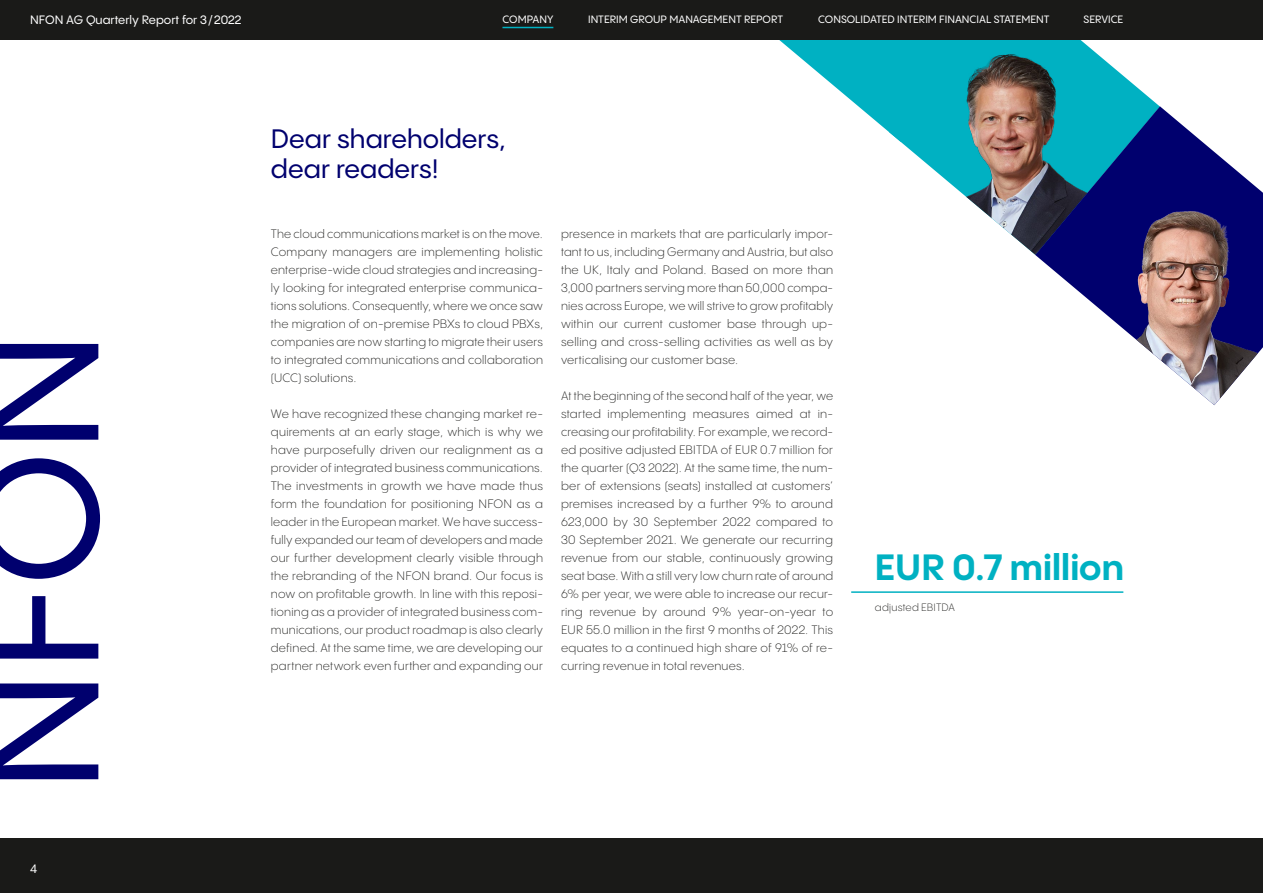
<style>
.page{position:relative;width:1263px;height:893px;background:#fff}
.page>*{position:absolute;margin:0;border:0;box-sizing:border-box;transform-origin:0 0}
.t1{font:500 168px "PP Pangram Sans";color:#00006e}
.t2{font:700 36px "PP Pangram Sans";color:#00b1c2}
.t3{font:500 26.25px/30px "PP Pangram Sans";color:#00006e}
.t4{font:300 12px/18px "PP Pangram Sans";letter-spacing:.02em;color:#1a1a18;text-align:justify}
.t5{font:500 12px "PP Pangram Sans";color:#fff}
.t6{font:500 10.5px "PP Pangram Sans";color:#fff}
.t7{font:300 10.5px "PP Pangram Sans";letter-spacing:.02em;color:#1a1a18}
</style>
<div class="page">
<img style="left:901px;top:40px;width:258px;height:215px">
<svg style="left:779px;top:40px;width:241px;height:102px"></svg>
<svg style="left:1035px;top:106px;width:150px;height:21px;fill:#00b1c2"></svg>
<img style="left:1035px;top:127px;width:228px;height:278px">
<hr style="left:851px;top:591px;width:272px;height:2px;background:#00b1c2">
<div style="left:0;top:0;width:1263px;height:40px;background:#1a1a18"></div>
<div style="left:0;top:839px;width:1263px;height:54px;background:#1a1a18"></div>
<hr style="left:502px;top:27px;width:51px;height:1px;background:#00b1c2">
<p class="t5" style="left:30px;top:13px;width:213px">NFON AG Quarterly Report for 3/2022</p>
<p class="t6" style="left:502px;top:13px;width:52px">COMPANY</p>
<p class="t6" style="left:588px;top:13px;width:196px">INTERIM GROUP MANAGEMENT REPORT</p>
<p class="t6" style="left:818px;top:13px;width:233px">CONSOLIDATED INTERIM FINANCIAL STATEMENT</p>
<p class="t6" style="left:1083px;top:13px;width:41px">SERVICE</p>
<h1 class="t1" style="left:-64px;top:792px;width:463px;rotate:-90deg">NFON</h1>
<p class="t5" style="left:30px;top:861px;width:9px">4</p>
<h3 class="t3" style="left:271px;top:123px;width:236px">Dear shareholders, dear readers!</h3>
<p class="t4" style="left:271px;top:224px;width:274px">The cloud communications market is on the move.<br>Company managers are implementing holistic enterprise-wide cloud strategies and increasing&shy;ly looking for integrated enterprise communica&shy;tions solutions. Consequently, where we once saw the migration of on-premise PBXs to cloud PBXs, companies are now starting to migrate their users to integrated communications and collaboration (UCC) solutions.</p>
<p class="t4" style="left:271px;top:404px;width:274px">We have recognized these changing market re&shy;quirements at an early stage, which is why we have purposefully driven our realignment as a provider of integrated business communications.<br>The investments in growth we have made thus form the foundation for positioning NFON as a leader in the European market. We have success&shy;fully expanded our team of developers and made our further development clearly visible through the rebranding of the NFON brand. Our focus is now on profitable growth. In line with this reposi&shy;tioning as a provider of integrated business com&shy;munications, our product roadmap is also clearly defined. At the same time, we are developing our partner network even further and expanding our</p>
<p class="t4" style="left:561px;top:224px;width:274px">presence in markets that are particularly impor&shy;tant to us, including Germany and Austria, but also the UK, Italy and Poland. Based on more than 3,000 partners serving more than 50,000 compa&shy;nies across Europe, we will strive to grow profitably within our current customer base through up&shy;selling and cross-selling activities as well as by verticalising our customer base.</p>
<p class="t4" style="left:561px;top:386px;width:274px">At the beginning of the second half of the year, we started implementing measures aimed at in&shy;creasing our profitability. For example, we record&shy;ed positive adjusted EBITDA of EUR 0.7 million for the quarter (Q3 2022). At the same time, the num&shy;ber of extensions (seats) installed at customers’ premises increased by a further 9% to around 623,000 by 30 September 2022 compared to 30 September 2021. We generate our recurring revenue from our stable, continuously growing seat base. With a still very low churn rate of around 6% per year, we were able to increase our recur&shy;ring revenue by around 9% year-on-year to EUR 55.0 million in the first 9 months of 2022. This equates to a continued high share of 91% of re&shy;curring revenue in total revenues.</p>
<h2 class="t2" style="left:875px;top:544px;width:250px">EUR 0.7 million</h2>
<p class="t7" style="left:875px;top:601px;width:82px">adjusted EBITDA</p>
</div>
